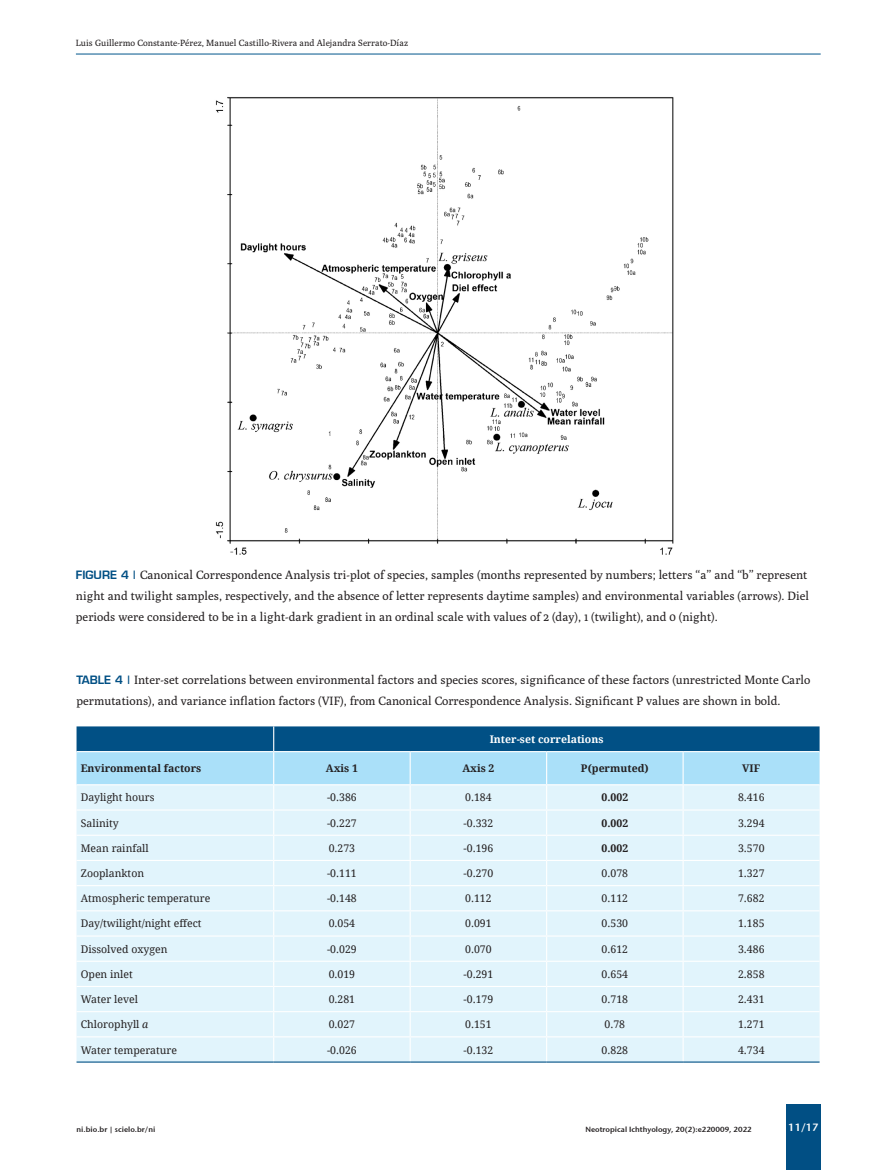
<style>
.page{position:relative;width:893px;height:1170px;background:#fff}
.page>*{position:absolute;margin:0;border:0;box-sizing:border-box;transform-origin:0 0}
.t1{font:12px/21px "Poly";color:#231f20}
.t2{font:10.5px "Droid Serif";color:#231f20}
.t3{font:700 10.5px "Droid Serif";color:#231f20}
.t4{font:700 10.5px "Droid Serif";color:#fff}
.t5{font:10.5px "Stone Sans Sem ITCTT Semi";color:#fff}
.t6{font:9px "Poly";color:#231f20}
.t7{font:7.5px "Stone Sans Sem ITCTT Semi";color:#231f20}
.s1{font-family:"Eugenio Medium Normal";color:#014f84}
.s2{font-style:italic}
</style>
<div class="page">
<hr style="left:76px;top:54px;width:745px;height:1px;background:#01558c">
<div style="left:786px;top:1104px;width:35px;height:65px;background:#014f84"></div>
<img style="left:215px;top:97px;width:459px;height:458px">
<svg style="left:77px;top:726px;width:743px;height:335px;background:#cce6f3"></svg>
<hr style="left:683px;top:1036px;width:137px;height:1px;background:#fff">
<hr style="left:682px;top:1037px;width:2px;height:24px;background:#fff">
<hr style="left:77px;top:1061px;width:197px;height:1px;background:#015085">
<hr style="left:274px;top:1061px;width:136px;height:1px;background:#015085">
<hr style="left:410px;top:1061px;width:137px;height:1px;background:#015085">
<hr style="left:547px;top:1061px;width:136px;height:1px;background:#015085">
<hr style="left:683px;top:1061px;width:137px;height:1px;background:#015085">
<p class="t6" style="left:76px;top:38px;width:334px">Luis Guillermo Constante-Pérez, Manuel Castillo-Rivera and Alejandra Serrato-Díaz</p>
<p class="t1" style="left:76px;top:564px;width:735px"><span class="s1">FIGURE 4 |</span> Canonical Correspondence Analysis tri-plot of species, samples (months represented by numbers; letters “a” and “b” represent night and twilight samples, respectively, and the absence of letter represents daytime samples) and environmental variables (arrows). Diel periods were considered to be in a light-dark gradient in an ordinal scale with values of 2 (day), 1 (twilight), and 0 (night).</p>
<p class="t1" style="left:77px;top:669px;width:735px"><span class="s1">TABLE 4 |</span> Inter-set correlations between environmental factors and species scores, significance of these factors (unrestricted Monte Carlo permutations), and variance inflation factors (VIF), from Canonical Correspondence Analysis. Significant P values are shown in bold.</p>
<p class="t4" style="left:490px;top:733px;width:115px">Inter-set correlations</p>
<p class="t3" style="left:81px;top:762px;width:122px">Environmental factors</p>
<p class="t3" style="left:326px;top:762px;width:34px">Axis 1</p>
<p class="t3" style="left:462px;top:762px;width:34px">Axis 2</p>
<p class="t3" style="left:581px;top:762px;width:69px">P(permuted)</p>
<p class="t3" style="left:742px;top:762px;width:20px">VIF</p>
<p class="t2" style="left:81px;top:791px;width:75px">Daylight hours</p>
<p class="t2" style="left:327px;top:791px;width:31px">-0.386</p>
<p class="t2" style="left:465px;top:791px;width:28px">0.184</p>
<p class="t3" style="left:601px;top:791px;width:28px">0.002</p>
<p class="t2" style="left:738px;top:791px;width:28px">8.416</p>
<p class="t2" style="left:81px;top:816px;width:39px">Salinity</p>
<p class="t2" style="left:327px;top:816px;width:31px">-0.227</p>
<p class="t2" style="left:463px;top:816px;width:31px">-0.332</p>
<p class="t3" style="left:601px;top:816px;width:28px">0.002</p>
<p class="t2" style="left:738px;top:816px;width:28px">3.294</p>
<p class="t2" style="left:81px;top:842px;width:69px">Mean rainfall</p>
<p class="t2" style="left:329px;top:842px;width:28px">0.273</p>
<p class="t2" style="left:463px;top:842px;width:31px">-0.196</p>
<p class="t3" style="left:601px;top:842px;width:28px">0.002</p>
<p class="t2" style="left:738px;top:842px;width:28px">3.570</p>
<p class="t2" style="left:81px;top:867px;width:65px">Zooplankton</p>
<p class="t2" style="left:327px;top:867px;width:31px">-0.111</p>
<p class="t2" style="left:463px;top:867px;width:31px">-0.270</p>
<p class="t2" style="left:602px;top:867px;width:28px">0.078</p>
<p class="t2" style="left:738px;top:867px;width:28px">1.327</p>
<p class="t2" style="left:81px;top:892px;width:131px">Atmospheric temperature</p>
<p class="t2" style="left:327px;top:892px;width:31px">-0.148</p>
<p class="t2" style="left:465px;top:892px;width:28px">0.112</p>
<p class="t2" style="left:602px;top:892px;width:28px">0.112</p>
<p class="t2" style="left:738px;top:892px;width:28px">7.682</p>
<p class="t2" style="left:81px;top:917px;width:122px">Day/twilight/night effect</p>
<p class="t2" style="left:329px;top:917px;width:28px">0.054</p>
<p class="t2" style="left:465px;top:917px;width:28px">0.091</p>
<p class="t2" style="left:602px;top:917px;width:28px">0.530</p>
<p class="t2" style="left:738px;top:917px;width:28px">1.185</p>
<p class="t2" style="left:81px;top:942px;width:88px">Dissolved oxygen</p>
<p class="t2" style="left:327px;top:942px;width:31px">-0.029</p>
<p class="t2" style="left:465px;top:942px;width:28px">0.070</p>
<p class="t2" style="left:602px;top:942px;width:28px">0.612</p>
<p class="t2" style="left:738px;top:942px;width:28px">3.486</p>
<p class="t2" style="left:81px;top:968px;width:54px">Open inlet</p>
<p class="t2" style="left:329px;top:968px;width:28px">0.019</p>
<p class="t2" style="left:463px;top:968px;width:31px">-0.291</p>
<p class="t2" style="left:602px;top:968px;width:28px">0.654</p>
<p class="t2" style="left:738px;top:968px;width:28px">2.858</p>
<p class="t2" style="left:81px;top:993px;width:59px">Water level</p>
<p class="t2" style="left:329px;top:993px;width:28px">0.281</p>
<p class="t2" style="left:463px;top:993px;width:31px">-0.179</p>
<p class="t2" style="left:602px;top:993px;width:28px">0.718</p>
<p class="t2" style="left:738px;top:993px;width:28px">2.431</p>
<p class="t2" style="left:81px;top:1018px;width:69px">Chlorophyll <span class="s2">a</span></p>
<p class="t2" style="left:329px;top:1018px;width:28px">0.027</p>
<p class="t2" style="left:465px;top:1018px;width:28px">0.151</p>
<p class="t2" style="left:605px;top:1018px;width:22px">0.78</p>
<p class="t2" style="left:738px;top:1018px;width:28px">1.271</p>
<p class="t2" style="left:81px;top:1043px;width:98px">Water temperature</p>
<p class="t2" style="left:327px;top:1043px;width:31px">-0.026</p>
<p class="t2" style="left:463px;top:1043px;width:31px">-0.132</p>
<p class="t2" style="left:602px;top:1043px;width:28px">0.828</p>
<p class="t2" style="left:738px;top:1043px;width:28px">4.734</p>
<p class="t7" style="left:77px;top:1122px;width:80px">ni.bio.br | scielo.br/ni</p>
<p class="t7" style="left:585px;top:1122px;width:168px">Neotropical Ichthyology, 20(2):e220009, 2022</p>
<p class="t5" style="left:788px;top:1118px;width:32px">11/17</p>
</div>
